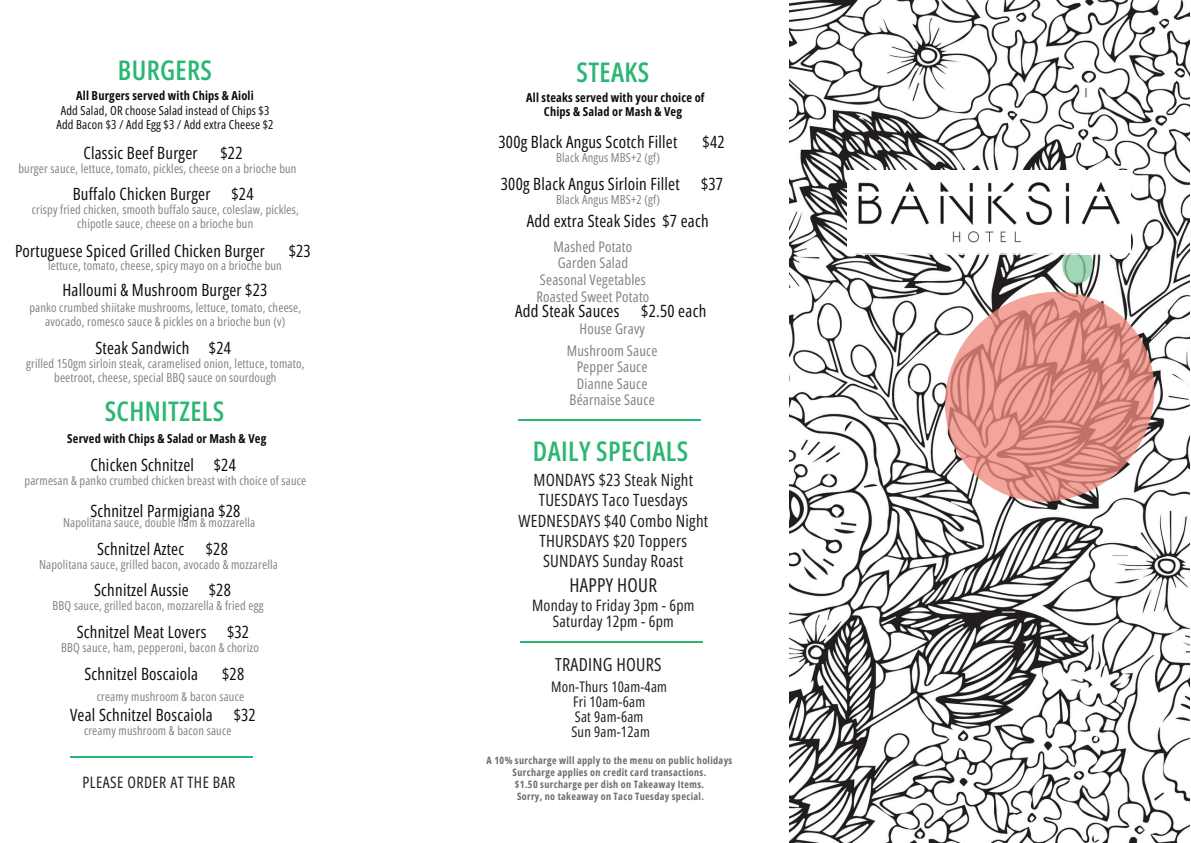
<style>
.page{position:relative;width:1191px;height:843px;background:#fff}
.page>*{position:absolute;margin:0;border:0;box-sizing:border-box;transform-origin:0 0}
.t1{font:600 27px "Open Sans Condensed";letter-spacing:.015em;color:#2ab673}
.t2{font:19.1px "Open Sans Condensed";letter-spacing:.015em;color:#231f20}
.t3{font:18px "Open Sans Condensed";letter-spacing:.015em;color:#231f20}
.t4{font:16.9px "Open Sans Condensed";letter-spacing:.015em;color:#0a0f10}
.t5{font:16.9px/20.2px "Open Sans Condensed";letter-spacing:.015em;color:#231f20;text-align:center}
.t6{font:15.7px/16px "Open Sans Condensed";letter-spacing:.015em;color:#231f20;text-align:center}
.t7{font:14.6px/16.9px "Open Sans Condensed";letter-spacing:.015em;color:#808285;text-align:center}
.t8{font:14.6px/15.2px "Open Sans Condensed";letter-spacing:.015em;color:#231f20;text-align:center}
.t9{font:12.4px/14.3px "Open Sans Condensed";letter-spacing:.015em;color:#808285;text-align:center}
.t10{font:12.4px/14.3px "Open Sans Condensed";letter-spacing:.015em;color:#0a0f10;text-align:center}
.t11{font:700 12.4px/14.3px "Open Sans Condensed";letter-spacing:.015em;color:#0a0f10;text-align:center}
.t12{font:700 10.1px "Open Sans Condensed";letter-spacing:.035em;color:#6d6d6d}
.s1{font-weight:700}
</style>
<div class="page">
<img style="left:789px;top:0;width:399px;height:841px">
<svg style="left:1062px;top:254px;width:30px;height:29px"></svg>
<svg style="left:943px;top:292px;width:211px;height:209px"></svg>
<div style="left:848px;top:170px;width:267px;height:84px;background:#fff"></div>
<hr style="left:71px;top:756px;width:182px;height:1px;background:#2ab673">
<hr style="left:518px;top:420px;width:183px;height:1px;background:#2ab673">
<hr style="left:520px;top:641px;width:182px;height:1px;background:#2ab673">
<img style="left:847px;top:170px;width:283px;height:82px">
<h2 class="t1" style="left:118px;top:51px;width:96px">BURGERS</h2>
<h2 class="t10" style="left:56px;top:88px;width:218px"><span class="s1">All Burgers served with Chips &amp; Aioli<br></span>Add Salad, OR choose Salad instead of Chips $3<br>Add Bacon $3 / Add Egg $3 / Add extra Cheese $2</h2>
<h6 class="t4" style="left:83px;top:140px;width:116px">Classic Beef Burger</h6>
<h6 class="t4" style="left:220px;top:140px;width:23px">$22</h6>
<h2 class="t4" style="left:73px;top:182px;width:139px">Buffalo Chicken Burger</h2>
<h2 class="t4" style="left:231px;top:182px;width:23px">$24</h2>
<h6 class="t9" style="left:18px;top:160px;width:279px">burger sauce, lettuce, tomato, pickles, cheese on a brioche bun</h6>
<h2 class="t9" style="left:32px;top:202px;width:268px">crispy fried chicken, smooth buffalo sauce, coleslaw, pickles, chipotle sauce, cheese on a brioche bun</h2>
<h3 class="t4" style="left:15px;top:238px;width:251px">Portuguese Spiced Grilled Chicken Burger</h3>
<h5 class="t4" style="left:289px;top:238px;width:23px">$23</h5>
<h2 class="t9" style="left:48px;top:258px;width:235px">lettuce, tomato, cheese, spicy mayo on a brioche bun</h2>
<h2 class="t4" style="left:62px;top:278px;width:206px">Halloumi &amp; Mushroom Burger $23</h2>
<h6 class="t9" style="left:29px;top:300px;width:273px">panko crumbed shiitake mushrooms, lettuce, tomato, cheese, avocado, romesco sauce &amp; pickles on a brioche bun (v)</h6>
<h5 class="t9" style="left:26px;top:356px;width:279px">grilled 150gm sirloin steak, caramelised onion, lettuce, tomato, beetroot, cheese, special BBQ sauce on sourdough</h5>
<h2 class="t4" style="left:95px;top:336px;width:95px">Steak Sandwich</h2>
<h2 class="t4" style="left:209px;top:336px;width:23px">$24</h2>
<h2 class="t1" style="left:105px;top:392px;width:121px">SCHNITZELS</h2>
<h2 class="t11" style="left:67px;top:431px;width:200px">Served with Chips &amp; Salad or Mash &amp; Veg</h2>
<h6 class="t4" style="left:90px;top:453px;width:105px">Chicken Schnitzel</h6>
<h2 class="t4" style="left:214px;top:453px;width:23px">$24</h2>
<h2 class="t9" style="left:25px;top:473px;width:283px">parmesan &amp; panko crumbed chicken breast with choice of sauce</h2>
<h2 class="t4" style="left:90px;top:498px;width:152px">Schnitzel Parmigiana $28</h2>
<h6 class="t9" style="left:63px;top:515px;width:194px">Napolitana sauce, double ham &amp; mozzarella</h6>
<h2 class="t4" style="left:97px;top:536px;width:89px">Schnitzel Aztec</h2>
<h6 class="t4" style="left:206px;top:536px;width:23px">$28</h6>
<h2 class="t4" style="left:94px;top:578px;width:96px">Schnitzel Aussie</h2>
<h2 class="t4" style="left:209px;top:578px;width:23px">$28</h2>
<h6 class="t4" style="left:77px;top:619px;width:131px">Schnitzel Meat Lovers</h6>
<h6 class="t4" style="left:227px;top:619px;width:23px">$32</h6>
<h2 class="t4" style="left:84px;top:661px;width:115px">Schnitzel Boscaiola</h2>
<h2 class="t4" style="left:222px;top:661px;width:23px">$28</h2>
<h2 class="t9" style="left:97px;top:688px;width:149px">creamy mushroom &amp; bacon sauce</h2>
<h2 class="t4" style="left:70px;top:702px;width:144px">Veal Schnitzel Boscaiola</h2>
<h6 class="t4" style="left:234px;top:702px;width:23px">$32</h6>
<h6 class="t9" style="left:39px;top:556px;width:240px">Napolitana sauce, grilled bacon, avocado &amp; mozzarella</h6>
<h2 class="t9" style="left:53px;top:598px;width:212px">BBQ sauce, grilled bacon, mozzarella &amp; fried egg</h2>
<h2 class="t9" style="left:61px;top:640px;width:199px">BBQ sauce, ham, pepperoni, bacon &amp; chorizo</h2>
<h2 class="t9" style="left:84px;top:723px;width:149px">creamy mushroom &amp; bacon sauce</h2>
<p class="t6" style="left:82px;top:773px;width:154px">PLEASE ORDER AT THE BAR</p>
<h6 class="t1" style="left:576px;top:53px;width:74px">STEAKS</h6>
<h6 class="t11" style="left:526px;top:90px;width:180px">All steaks served with your choice of<br>Chips &amp; Salad or Mash &amp; Veg</h6>
<h2 class="t4" style="left:498px;top:130px;width:180px">300g Black Angus Scotch Fillet</h2>
<h6 class="t4" style="left:702px;top:130px;width:23px">$42</h6>
<h2 class="t9" style="left:556px;top:149px;width:105px">Black Angus MBS+2 (gf)</h2>
<h4 class="t4" style="left:501px;top:172px;width:180px">300g Black Angus Sirloin Fillet</h4>
<h2 class="t4" style="left:701px;top:172px;width:23px">$37</h2>
<h2 class="t9" style="left:556px;top:192px;width:105px">Black Angus MBS+2 (gf)</h2>
<h2 class="t4" style="left:526px;top:209px;width:183px">Add extra Steak Sides $7 each</h2>
<h2 class="t7" style="left:536px;top:237px;width:114px">Mashed Potato<br>Garden Salad<br>Seasonal Vegetables<br>Roasted Sweet Potato</h2>
<h6 class="t4" style="left:515px;top:299px;width:106px">Add Steak Sauces</h6>
<h2 class="t4" style="left:641px;top:299px;width:66px">$2.50 each</h2>
<p class="t7" style="left:566px;top:317px;width:92px;line-height:21.9px">House Gravy<br>Mushroom Sauce</p>
<p class="t7" style="left:569px;top:357px;width:87px;line-height:16.4px">Pepper Sauce<br>Dianne Sauce<br>Béarnaise Sauce</p>
<h2 class="t1" style="left:533px;top:432px;width:157px">DAILY SPECIALS</h2>
<h2 class="t5" style="left:518px;top:469px;width:191px">MONDAYS $23 Steak Night<br>TUESDAYS Taco Tuesdays<br>WEDNESDAYS $40 Combo Night<br>THURSDAYS $20 Toppers<br>SUNDAYS Sunday Roast</h2>
<h2 class="t2" style="left:569px;top:571px;width:89px">HAPPY HOUR</h2>
<h2 class="t6" style="left:532px;top:596px;width:164px">Monday to Friday 3pm - 6pm<br>Saturday 12pm - 6pm</h2>
<p class="t3" style="left:555px;top:651px;width:108px">TRADING HOURS</p>
<h2 class="t8" style="left:551px;top:678px;width:117px">Mon-Thurs 10am-4am<br>Fri 10am-6am<br>Sat 9am-6am<br>Sun 9am-12am</h2>
<h1 class="t12" style="left:486px;top:753px;width:247px">A 10% surcharge will apply to the menu on public holidays</h1>
<h4 class="t12" style="left:512px;top:765px;width:195px">Surcharge applies on credit card transactions.</h4>
<p class="t12" style="left:515px;top:777px;width:191px">$1.50 surcharge per dish on Takeaway Items.</p>
<p class="t12" style="left:517px;top:788px;width:188px">Sorry, no takeaway on Taco Tuesday special.</p>
</div>
